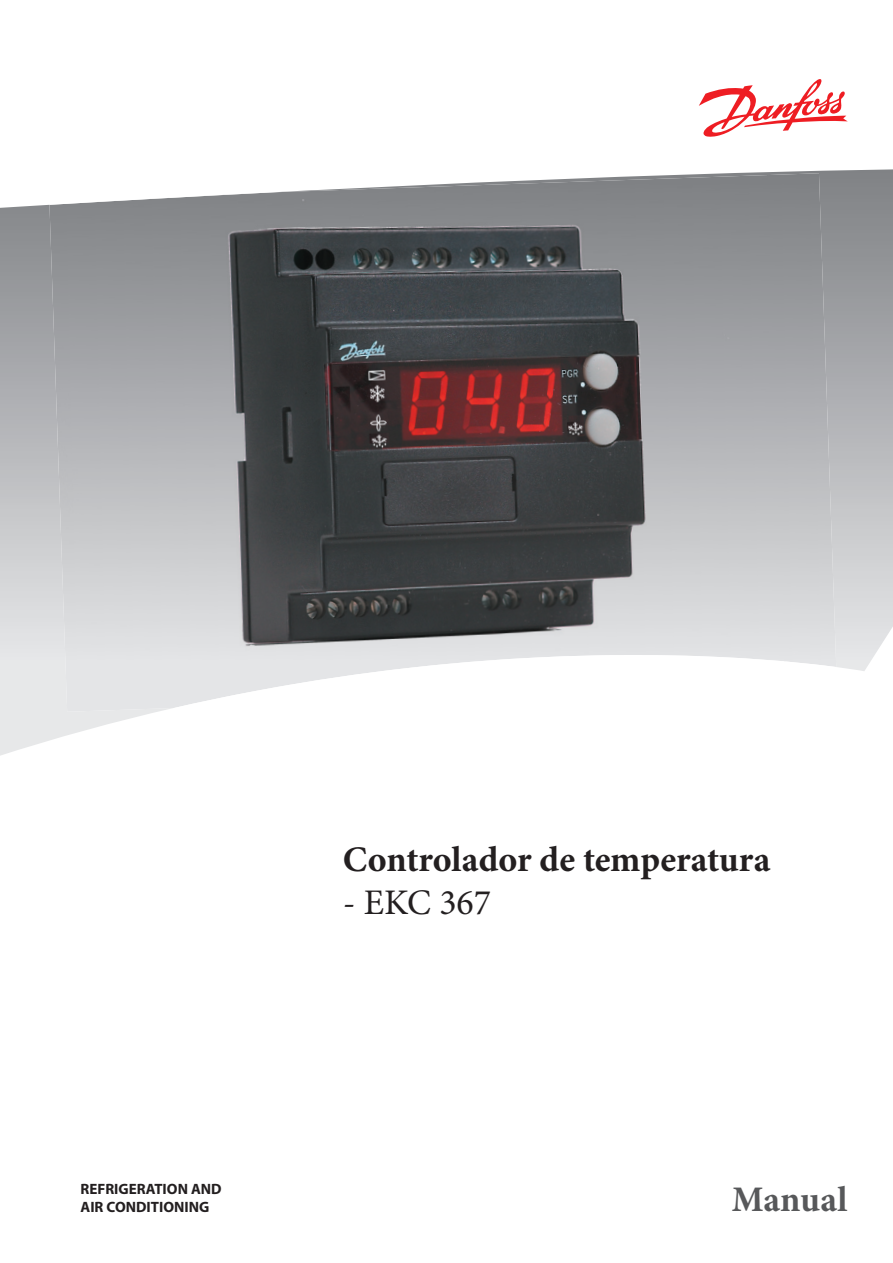
<style>
.page{position:relative;width:893px;height:1263px;background:#fff}
.page>*{position:absolute;margin:0;border:0;box-sizing:border-box;transform-origin:0 0}
.t1{font:700 36px "Minion Pro";letter-spacing:-.005em;color:#231f20}
.t2{font:36px "Minion Pro";color:#231f20}
.t3{font:700 36px "Minion Pro";letter-spacing:-.005em;color:#57585a}
.t4{font:700 15px/18px "Myriad Pro";color:#231f20}
</style>
<div class="page">
<svg style="left:0;top:169px;width:892px;height:587px"></svg>
<img style="left:49px;top:174px;width:737px;height:538px">
<img style="left:767px;top:173px;width:69px;height:514px">
<svg style="left:699px;top:79px;width:148px;height:58px"></svg>
<p class="t4" style="left:80px;top:1181px;width:143px">REFRIGERATION AND<br>AIR CONDITIONING</p>
<h1 class="t1" style="left:343px;top:845px;width:429px">Controlador de temperatura</h1>
<h1 class="t2" style="left:343px;top:888px;width:150px">- EKC 367</h1>
<h1 class="t3" style="left:731px;top:1185px;width:117px">Manual</h1>
</div>
